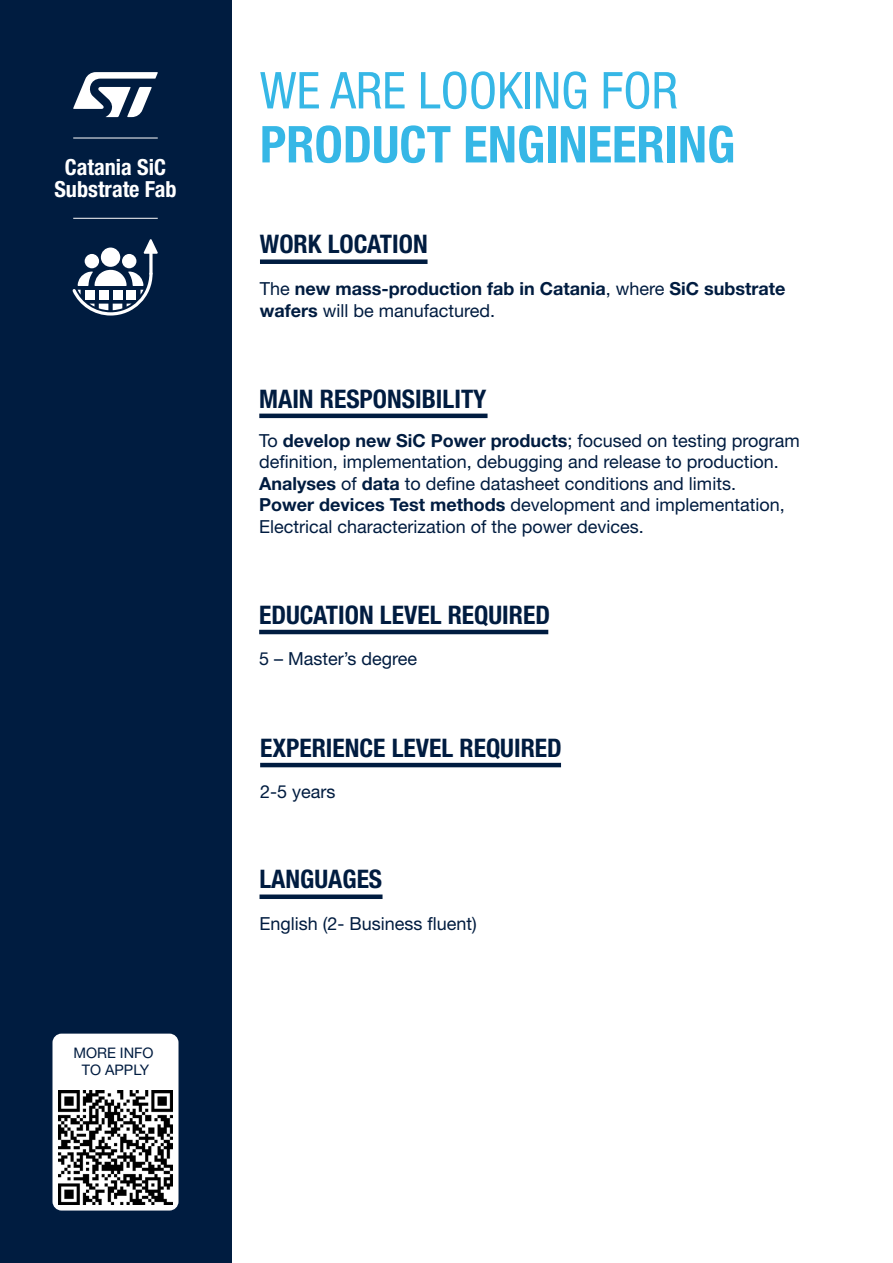
<style>
.page{position:relative;width:893px;height:1263px;background:#fff}
.page>*{position:absolute;margin:0;border:0;box-sizing:border-box;transform-origin:0 0}
.t1{font:700 condensed 50.85px "Helvetica Neue LT Std";color:#36b7e6}
.t2{font:condensed 50.85px "Helvetica Neue LT Std";color:#36b7e6}
.t3{font:700 condensed 25.65px "Helvetica Neue LT Std";color:#001c40}
.t4{font:700 condensed 22.2px/21.9px "Helvetica Neue LT Std";color:#fff;text-align:center}
.t5{font:18px/21.6px "Helvetica Neue LT Std";color:#001c40}
.t6{font:700 18px/21.6px "Helvetica Neue LT Std";color:#001c40}
.t7{font:14.55px/17.4px "Helvetica Neue LT Std";color:#001c40;text-align:center}
.s1{font-weight:400}
.s2{font-weight:700}
</style>
<div class="page">
<hr style="left:260px;top:763px;width:301px;height:4px;background:#001c40">
<div style="left:0;top:0;width:231px;height:1263px;background:#001c40"></div>
<div style="left:52px;top:1034px;width:127px;height:176px;background:#fff;border-radius:9px"></div>
<hr style="left:259px;top:630px;width:289px;height:4px;background:#001c40">
<div style="left:101px;top:248px;width:19px;height:19px;background:#fff;border-radius:50%"></div>
<div style="left:85px;top:254px;width:14px;height:14px;background:#fff;border-radius:50%"></div>
<div style="left:122px;top:254px;width:14px;height:14px;background:#fff;border-radius:50%"></div>
<svg style="left:72px;top:268px;width:81px;height:48px"></svg>
<svg style="left:149px;top:254px;width:4px;height:20px"></svg>
<svg style="left:143px;top:239px;width:15px;height:15px"></svg>
<svg style="left:73px;top:72px;width:85px;height:45px"></svg>
<hr style="left:73px;top:138px;width:85px;height:1px;background:#fff">
<hr style="left:73px;top:218px;width:85px;height:1px;background:#fff">
<div style="left:259px;top:894px;width:124px;height:5px;background:#001c40"></div>
<div style="left:260px;top:259px;width:168px;height:5px;background:#001c40"></div>
<hr style="left:259px;top:414px;width:229px;height:4px;background:#001c40">
<img style="left:59px;top:1091px;width:113px;height:113px">
<p class="t4" style="left:54px;top:156px;width:124px">Catania SiC<br>Substrate Fab</p>
<p class="t7" style="left:73px;top:1044px;width:82px">MORE INFO<br>TO APPLY</p>
<h1 class="t2" style="left:260px;top:60px;width:420px">WE ARE LOOKING FOR</h1>
<h1 class="t1" style="left:260px;top:114px;width:477px">PRODUCT ENGINEERING</h1>
<h2 class="t3" style="left:260px;top:229px;width:169px">WORK LOCATION</h2>
<p class="t6" style="left:260px;top:277px;width:527px"><span class="s1">The</span> new mass-production fab in Catania<span class="s1">, where</span> SiC substrate wafers <span class="s1">will be manufactured.</span></p>
<h2 class="t3" style="left:259px;top:383px;width:229px">MAIN RESPONSIBILITY</h2>
<p class="t5" style="left:259px;top:429px;width:542px">To <span class="s2">develop new SiC Power products</span>; focused on testing program definition, implementation, debugging and release to production.<br><span class="s2">Analyses</span> of <span class="s2">data</span> to define datasheet conditions and limits.<br><span class="s2">Power devices Test methods</span> development and implementation, Electrical characterization of the power devices.</p>
<h2 class="t3" style="left:259px;top:599px;width:292px">EDUCATION LEVEL REQUIRED</h2>
<p class="t5" style="left:259px;top:648px;width:160px">5 – Master’s degree</p>
<h2 class="t3" style="left:260px;top:732px;width:303px">EXPERIENCE LEVEL REQUIRED</h2>
<p class="t5" style="left:260px;top:781px;width:77px">2-5 years</p>
<h2 class="t3" style="left:259px;top:864px;width:124px">LANGUAGES</h2>
<p class="t5" style="left:259px;top:912px;width:219px">English (2- Business fluent)</p>
</div>
